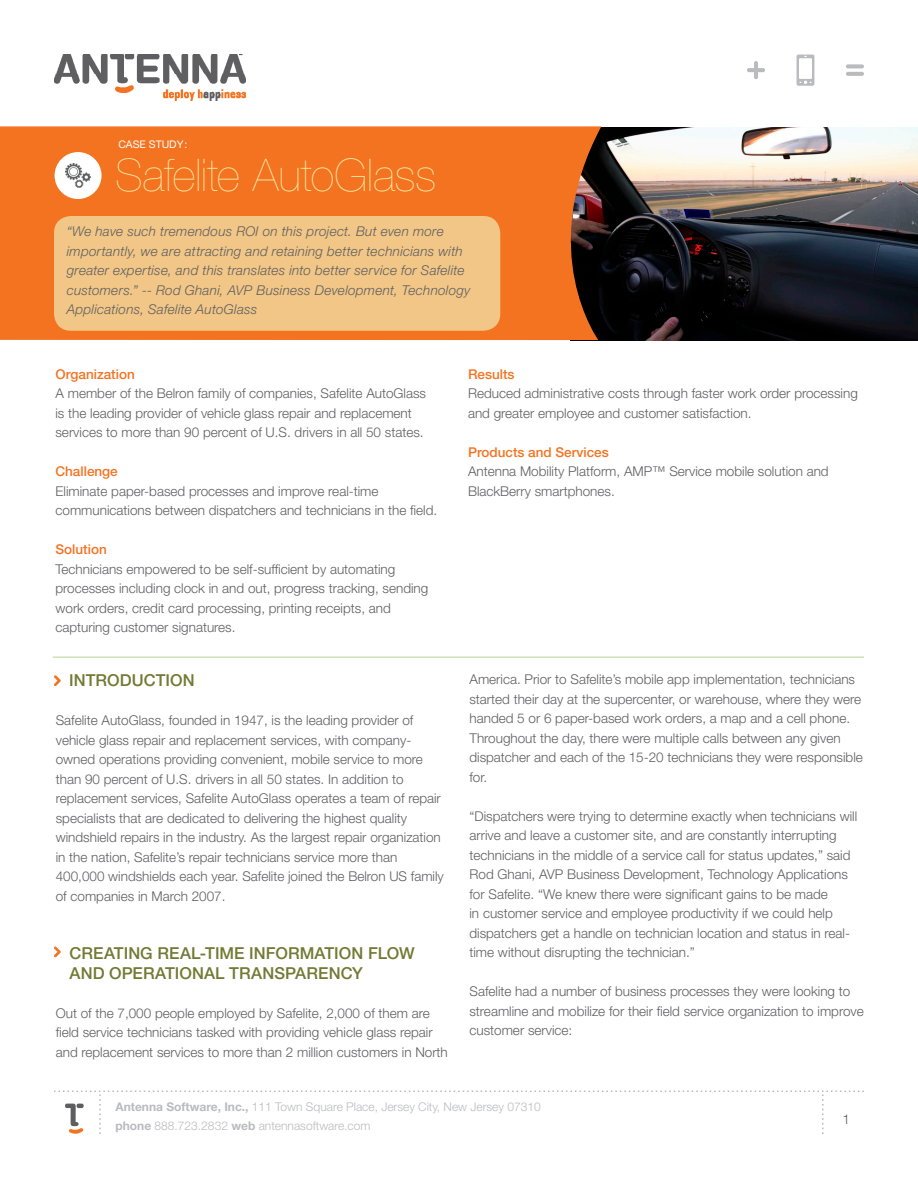
<style>
.page{position:relative;width:918px;height:1188px;background:#fff}
.page>*{position:absolute;margin:0;border:0;box-sizing:border-box;transform-origin:0 0}
.t1{font:200 45px "Helvetica Neue LT Std";color:#f6e9a2}
.t2{font:500 16.5px "Helvetica Neue LT Std";letter-spacing:.005em;color:#727a34}
.t3{font:300 13.5px/19.5px "Helvetica Neue LT Std";color:#5f5f62}
.bullet_point{font:italic 300 13.5px/19.5px "Helvetica Neue LT Std";letter-spacing:.02em;color:#5f5f62}
.t4{font:500 13.5px "Helvetica Neue LT Std";color:#f47321}
.t5{font:300 12px "Helvetica Neue LT Std";color:#babbbe}
.t6{font:10.5px "Helvetica Neue LT Std";color:#fff}
.s1{font-weight:700}
</style>
<div class="page">
<img style="left:601px;top:127px;width:317px;height:213px">
<img style="left:54px;top:54px;width:191px;height:46px">
<svg style="left:54px;top:1090px;width:810px;height:44px"></svg>
<svg style="left:797px;top:55px;width:17px;height:31px"></svg>
<hr style="left:747px;top:68px;width:18px;height:4px;background:#babbbe;border-radius:2px">
<hr style="left:754px;top:61px;width:4px;height:18px;background:#babbbe;border-radius:2px">
<hr style="left:846px;top:72px;width:18px;height:4px;background:#babbbe;border-radius:2px">
<svg style="left:846px;top:64px;width:18px;height:4px"></svg>
<svg style="left:0;top:126px;width:601px;height:214px;background:#e76e21"></svg>
<hr style="left:53px;top:656px;width:811px;height:2px;background:#cfe1b5">
<svg style="left:54px;top:675px;width:7px;height:11px"></svg>
<div style="left:55px;top:152px;width:47px;height:47px;background:#fff;border-radius:50%"></div>
<img style="left:66px;top:163px;width:25px;height:25px">
<div style="left:55px;top:217px;width:445px;height:113px;background:#f1c686;border-radius:16px"></div>
<div style="left:54px;top:216px;width:446px;height:115px;border:2px solid #f1c686;border-radius:16px"></div>
<svg style="left:54px;top:946px;width:7px;height:11px"></svg>
<p class="t6" style="left:118px;top:139px;width:71px">CASE STUDY:</p>
<p class="t1" style="left:116px;top:149px;width:322px">Safelite AutoGlass</p>
<p class="bullet_point" style="left:67px;top:221px;width:405px">“We have such tremendous ROI on this project. But even more importantly, we are attracting and retaining better technicians with greater expertise, and this translates into better service for Safelite customers.” -- Rod Ghani, AVP Business Development, Technology Applications, Safelite AutoGlass</p>
<p class="t4" style="left:56px;top:366px;width:81px">ORGANIZATION</p>
<p class="t3" style="left:56px;top:383px;width:372px">A member of the Belron family of companies, Safelite AutoGlass is the leading provider of vehicle glass repair and replacement services to more than 90 percent of U.S. drivers in all 50 states.</p>
<p class="t4" style="left:56px;top:463px;width:64px">CHALLENGE</p>
<p class="t3" style="left:56px;top:481px;width:383px">Eliminate paper-based processes and improve real-time communications between dispatchers and technicians in the field.</p>
<p class="t4" style="left:56px;top:541px;width:53px">SOLUTION</p>
<p class="t3" style="left:56px;top:559px;width:374px">Technicians empowered to be self-sufficient by automating processes including clock in and out, progress tracking, sending work orders, credit card processing, printing receipts, and capturing customer signatures.</p>
<p class="t2" style="left:69px;top:671px;width:127px">INTRODUCTION</p>
<p class="t3" style="left:56px;top:711px;width:390px">Safelite AutoGlass, founded in 1947, is the leading provider of vehicle glass repair and replacement services, with company&shy;owned operations providing convenient, mobile service to more than 90 percent of U.S. drivers in all 50 states. In addition to replacement services, Safelite AutoGlass operates a team of repair specialists that are dedicated to delivering the highest quality windshield repairs in the industry. As the largest repair organization in the nation, Safelite’s repair technicians service more than 400,000 windshields each year. Safelite joined the Belron US family of companies in March 2007.</p>
<p class="t2" style="left:70px;top:944px;width:266px">CR EATIN G R EAL-TI ME IN FOR MATION</p>
<p class="t2" style="left:368px;top:944px;width:48px">FLOW</p>
<p class="t2" style="left:70px;top:963px;width:106px">AND OPERATION</p>
<p class="t2" style="left:204px;top:963px;width:70px">AL TRANSP</p>
<p class="t2" style="left:295px;top:963px;width:69px">ARENCY</p>
<p class="t3" style="left:56px;top:1003px;width:394px">Out of the 7,000 people employed by Safelite, 2,000 of them are field service technicians tasked with providing vehicle glass repair and replacement services to more than 2 million customers in North</p>
<p class="t4" style="left:468px;top:366px;width:48px">RESULTS</p>
<p class="t3" style="left:468px;top:383px;width:391px">Reduced administrative costs through faster work order processing and greater employee and customer satisfaction.</p>
<p class="t4" style="left:468px;top:444px;width:142px">PRODUCTS AND SERVICES</p>
<p class="t3" style="left:468px;top:461px;width:362px">Antenna Mobility Platform, AMP™ Service mobile solution and<br>BlackBerry smartphones.</p>
<p class="t3" style="left:470px;top:669px;width:395px">America. Prior to Safelite’s mobile app implementation, technicians started their day at the supercenter, or warehouse, where they were handed 5 or 6 paper-based work orders, a map and a cell phone.<br>Throughout the day, there were multiple calls between any given dispatcher and each of the 15-20 technicians they were responsible for.</p>
<p class="t3" style="left:470px;top:806px;width:389px">“Dispatchers were trying to determine exactly when technicians will arrive and leave a customer site, and are constantly interrupting technicians in the middle of a service call for status updates,” said Rod Ghani, AVP Business Development, Technology Applications for Safelite. “We knew there were significant gains to be made<br>in customer service and employee productivity if we could help dispatchers get a handle on technician location and status in real&shy;time without disrupting the technician.”</p>
<p class="t3" style="left:470px;top:981px;width:396px">Safelite had a number of business processes they were looking to streamline and mobilize for their field service organization to improve customer service:</p>
<p class="t5" style="left:116px;top:1099px;width:427px"><span class="s1">Antenna Software, Inc.,</span> 111 Town Square Place, Jersey City, New Jersey 07310</p>
<p class="t5" style="left:116px;top:1118px;width:256px"><span class="s1">phone</span> 888.723.2832 <span class="s1">web</span> antennasoftware.com</p>
<p class="t3" style="left:843px;top:1109px;width:9px">1</p>
</div>
